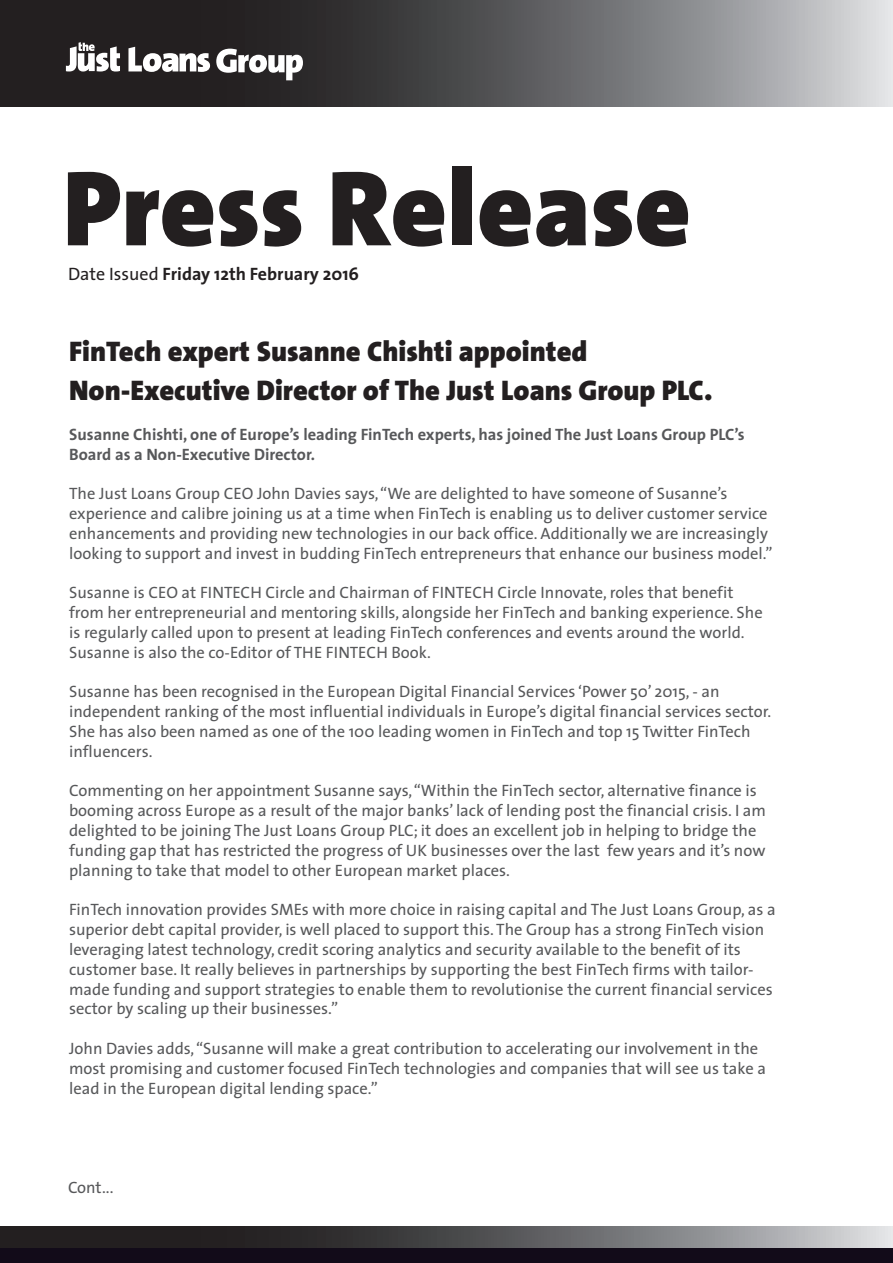
<style>
.page{position:relative;width:893px;height:1263px;background:#fff}
.page>*{position:absolute;margin:0;border:0;box-sizing:border-box;transform-origin:0 0}
.t1{font:900 108px "The Sans";color:#231f20}
._03_Body{font:900 28.5px/39.6px "The Sans";color:#231f20}
.t2{font:700 18px "The Sans";color:#231f20}
._03_Body-2{font:16.5px/19.8px "The Sans";color:#57585a}
._03_Body-3{font:700 16.5px/19.8px "The Sans";color:#57585a}
.s1{font-weight:400}
</style>
<div class="page">
<div style="left:0;top:1242px;width:893px;height:21px;background:#120b19"></div>
<svg style="left:0;top:1226px;width:893px;height:21px;background:#5a595b"></svg>
<svg style="left:0;top:0;width:893px;height:106px;background:#5e5e60"></svg>
<svg style="left:216px;top:49px;width:87px;height:31px"></svg>
<svg style="left:128px;top:47px;width:82px;height:25px"></svg>
<svg style="left:66px;top:42px;width:54px;height:30px"></svg>
<p class="t1" style="left:63px;top:117px;width:630px">Press Release</p>
<p class="t2" style="left:68px;top:259px;width:292px"><span class="s1">Date Issued</span> Friday 12th February 2016</p>
<p class="_03_Body" style="left:69px;top:331px;width:645px">FinTech expert Susanne Chishti appointed<br>Non-Executive Director of The Just Loans Group PLC.</p>
<p class="_03_Body-3" style="left:69px;top:424px;width:677px">Susanne Chishti, one of Europe’s leading FinTech experts, has joined The Just Loans Group PLC’s<br>Board as a Non-Executive Director.</p>
<p class="_03_Body-2" style="left:69px;top:483px;width:705px">The Just Loans Group CEO John Davies says, “We are delighted to have someone of Susanne’s experience and calibre joining us at a time when FinTech is enabling us to deliver customer service enhancements and providing new technologies in our back office. Additionally we are increasingly looking to support and invest in budding FinTech entrepreneurs that enhance our business model.”</p>
<p class="_03_Body-2" style="left:69px;top:582px;width:695px">Susanne is CEO at FINTECH Circle and Chairman of FINTECH Circle Innovate, roles that benefit from her entrepreneurial and mentoring skills, alongside her FinTech and banking experience. She is regularly called upon to present at leading FinTech conferences and events around the world.<br>Susanne is also the co-Editor of THE FINTECH Book.</p>
<p class="_03_Body-2" style="left:69px;top:681px;width:704px">Susanne has been recognised in the European Digital Financial Services ‘Power 50’ 2015, - an independent ranking of the most influential individuals in Europe’s digital financial services sector.<br>She has also been named as one of the 100 leading women in FinTech and top 15 Twitter FinTech influencers.</p>
<p class="_03_Body-2" style="left:69px;top:780px;width:698px">Commenting on her appointment Susanne says, “Within the FinTech sector, alternative finance is booming across Europe as a result of the major banks’ lack of lending post the financial crisis. I am delighted to be joining The Just Loans Group PLC; it does an excellent job in helping to bridge the funding gap that has restricted the progress of UK businesses over the last few years and it’s now planning to take that model to other European market places.</p>
<p class="_03_Body-2" style="left:69px;top:899px;width:708px">FinTech innovation provides SMEs with more choice in raising capital and The Just Loans Group, as a superior debt capital provider, is well placed to support this. The Group has a strong FinTech vision leveraging latest technology, credit scoring analytics and security available to the benefit of its customer base. It really believes in partnerships by supporting the best FinTech firms with tailor&shy;made funding and support strategies to enable them to revolutionise the current financial services sector by scaling up their businesses.”</p>
<p class="_03_Body-2" style="left:69px;top:1038px;width:698px">John Davies adds, “Susanne will make a great contribution to accelerating our involvement in the most promising and customer focused FinTech technologies and companies that will see us take a lead in the European digital lending space.”</p>
<p class="_03_Body-2" style="left:68px;top:1176px;width:47px">Cont...</p>
</div>
